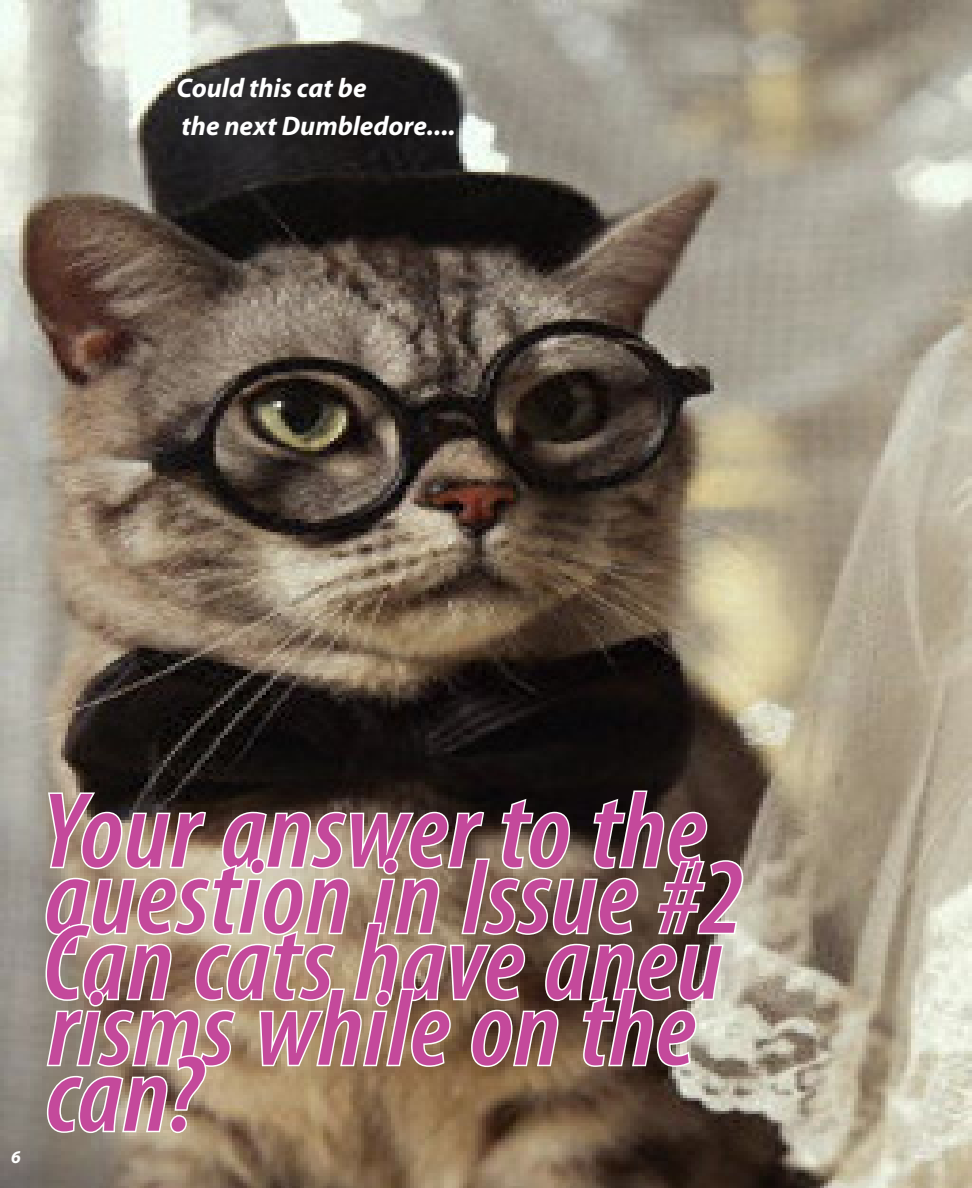
<style>
.page{position:relative;width:972px;height:1188px;background:#fff}
.page>*{position:absolute;margin:0;border:0;box-sizing:border-box;transform-origin:0 0}
.Head_5{font:italic 600 condensed 108px "Myriad Pro";letter-spacing:.01em;color:#c4499b}
.Sidebar{font:italic 700 27px "Myriad Pro";color:#fff}
.Sidebar-2{font:italic 700 18px "Myriad Pro";color:#fff}
</style>
<div class="page">
<img style="left:0;top:0;width:972px;height:1188px">
<svg style="left:44px;top:789px;width:701px;height:346px;background:#978776"></svg>
<p class="Sidebar" style="left:177px;top:70px;width:191px">Could this cat be</p>
<p class="Sidebar" style="left:182px;top:109px;width:276px">the next Dumbledore....</p>
<p class="Sidebar-2" style="left:11px;top:1145px;width:11px">6</p>
<p class="Head_5" style="left:41px;top:765px;width:666px">Your answer to the</p>
<p class="Head_5" style="left:45px;top:831px;width:700px">question in Issue #2</p>
<p class="Head_5" style="left:43px;top:897px;width:681px">Can cats have aneu</p>
<p class="Head_5" style="left:48px;top:963px;width:649px">risms while on the</p>
<p class="Head_5" style="left:46px;top:1029px;width:156px">can?</p>
</div>
